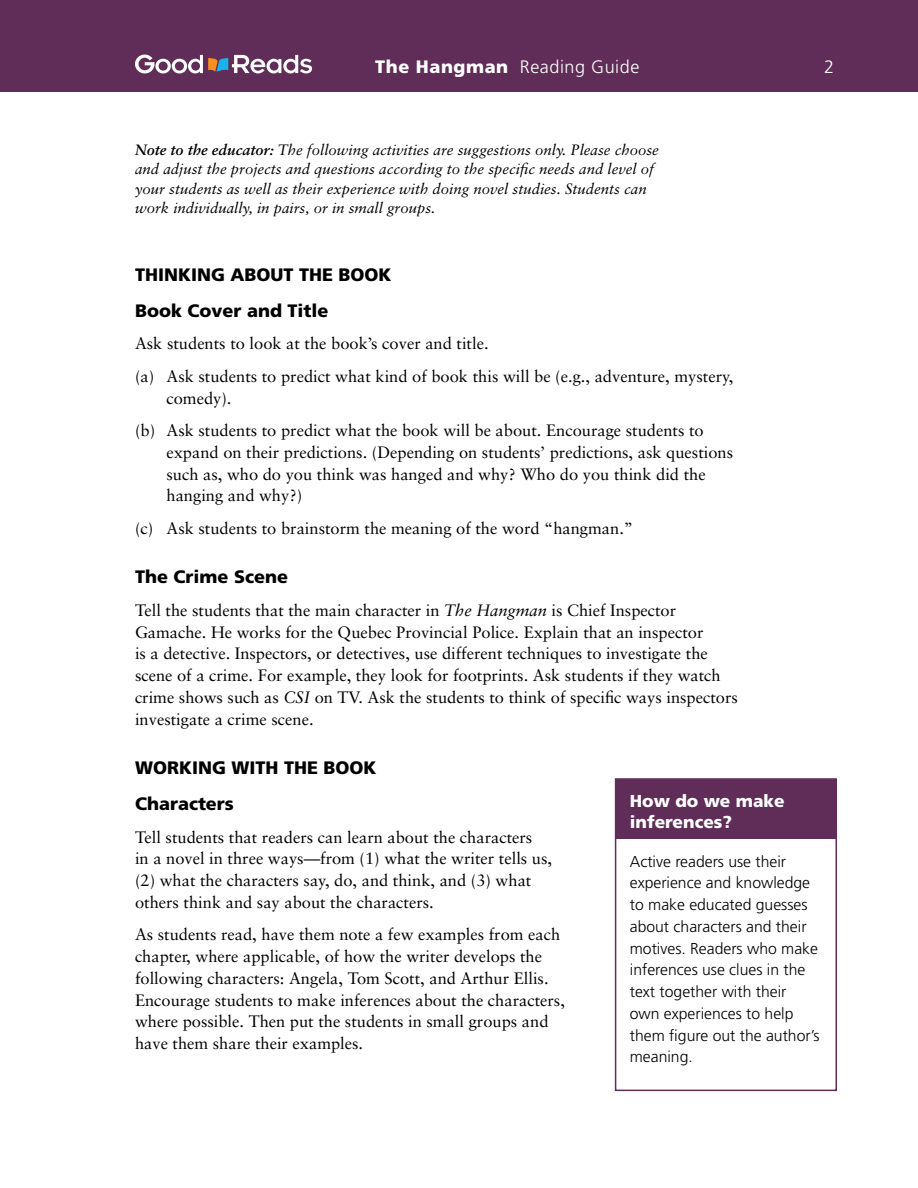
<style>
.page{position:relative;width:918px;height:1188px;background:#fff}
.page>*{position:absolute;margin:0;border:0;box-sizing:border-box;transform-origin:0 0}
.t1{font:900 18px/36px "Frutiger";color:#000}
.t2{font:300 18px "Frutiger";letter-spacing:.03em;color:#fff}
.t3{font:900 17.25px/21.6px "Frutiger";color:#fff}
.t4{font:16.5px/21.8px "Sabon";color:#000}
.t5{font:300 15.75px/21.8px "Frutiger";color:#000}
.t6{font:italic 15px/19.5px "Sabon";color:#000}
.s1{font-weight:900}
.s2{font-weight:700}
.s3{font-style:italic}
</style>
<div class="page">
<div style="left:0;top:0;width:918px;height:92px;background:#5f2d57"></div>
<svg style="left:135px;top:55px;width:177px;height:18px"></svg>
<div style="left:616px;top:779px;width:221px;height:60px;background:#5f2d57"></div>
<div style="left:615px;top:778px;width:222px;height:313px;border:2px solid #5f2d57"></div>
<p class="t2" style="left:375px;top:57px;width:266px"><span class="s1">The Hangman</span> Reading Guide</p>
<p class="t2" style="left:824px;top:57px;width:12px">2</p>
<p class="t6" style="left:135px;top:140px;width:525px"><span class="s2">Note to the educator:</span> The following activities are suggestions only. Please choose and adjust the projects and questions according to the specific needs and level of your students as well as their experience with doing novel studies. Students can work individually, in pairs, or in small groups.</p>
<p class="t1" style="left:135px;top:256px;width:258px">THINKING ABOUT THE BOOK<br>Book Cover and Title</p>
<p class="t4" style="left:135px;top:327px;width:600px;line-height:32.5px">Ask students to look at the book’s cover and title.<br>(a) Ask students to predict what kind of book this will be (e.g., adventure, mystery,</p>
<p class="t4" style="left:135px;top:381px;width:570px;line-height:32.5px;text-indent:31px">comedy).<br>(b) Ask students to predict what the book will be about. Encourage students to</p>
<p class="t4" style="left:166px;top:441px;width:568px">expand on their predictions. (Depending on students’ predictions, ask questions such as, who do you think was hanged and why? Who do you think did the hanging and why?)</p>
<p class="t4" style="left:135px;top:517px;width:500px">(c) Ask students to brainstorm the meaning of the word “hangman.”</p>
<p class="t1" style="left:135px;top:559px;width:155px">The Crime Scene</p>
<p class="t4" style="left:135px;top:599px;width:604px">Tell the students that the main character in <span class="s3">The Hangman</span> is Chief Inspector Gamache. He works for the Quebec Provincial Police. Explain that an inspector<br>is a detective. Inspectors, or detectives, use different techniques to investigate the scene of a crime. For example, they look for footprints. Ask students if they watch crime shows such as <span class="s3">CSI</span> on TV. Ask the students to think of specific ways inspectors investigate a crime scene.</p>
<p class="t1" style="left:135px;top:750px;width:243px">WORKING WITH THE BOOK<br>Characters</p>
<p class="t4" style="left:135px;top:826px;width:419px">Tell students that readers can learn about the characters<br>in a novel in three ways—from (1) what the writer tells us, (2) what the characters say, do, and think, and (3) what others think and say about the characters.</p>
<p class="t4" style="left:135px;top:924px;width:431px">As students read, have them note a few examples from each chapter, where applicable, of how the writer develops the following characters: Angela, Tom Scott, and Arthur Ellis.<br>Encourage students to make inferences about the characters, where possible. Then put the students in small groups and have them share their examples.</p>
<p class="t3" style="left:630px;top:790px;width:156px">How do we make inferences?</p>
<p class="t5" style="left:630px;top:850px;width:191px">Active readers use their experience and knowledge to make educated guesses about characters and their motives. Readers who make inferences use clues in the text together with their own experiences to help them figure out the author’s meaning.</p>
</div>
